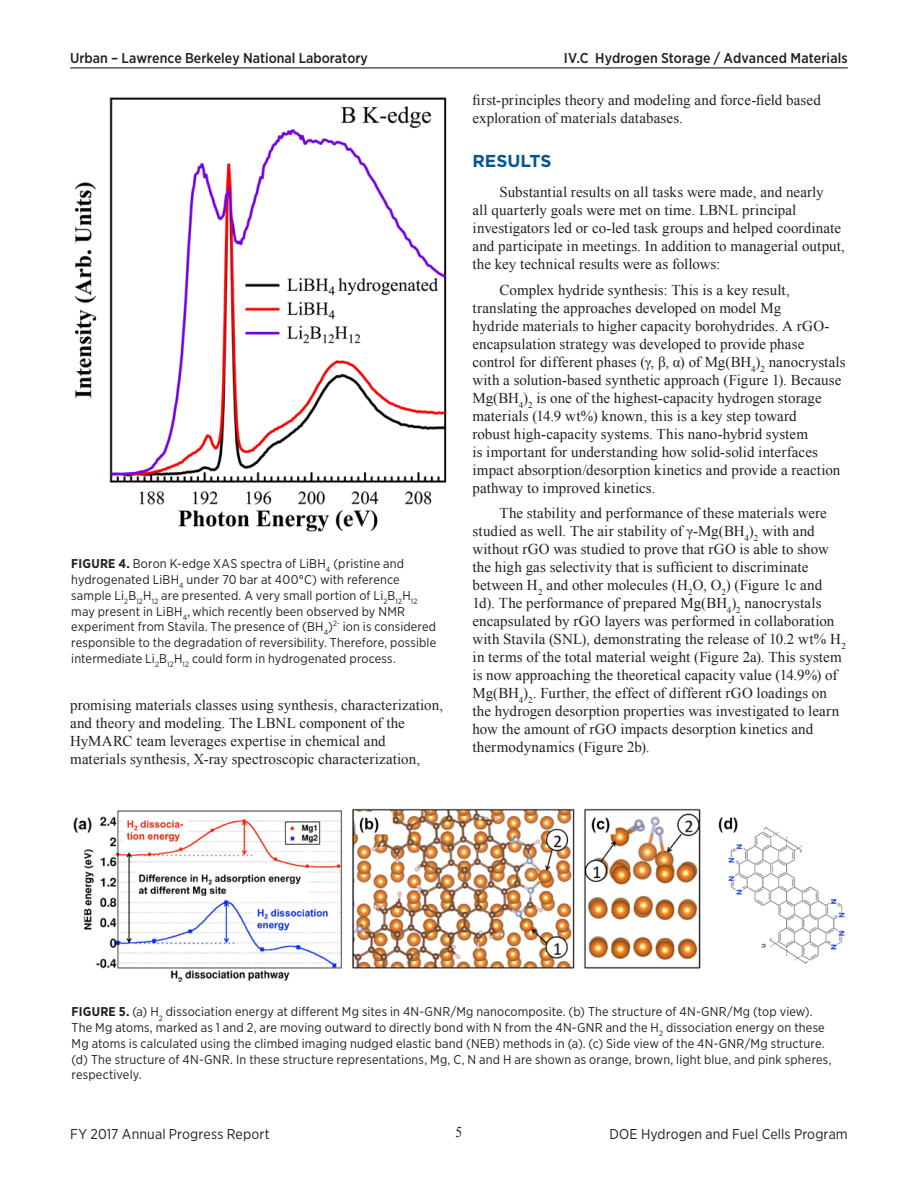
<style>
.page{position:relative;width:918px;height:1188px;background:#fff}
.page>*{position:absolute;margin:0;border:0;box-sizing:border-box;transform-origin:0 0}
._1_Object_Head_Blue{font:700 17.25px "Gotham";color:#005990}
._1_Body_text{font:15px/18px "Times New Roman";letter-spacing:.005em;color:#231f20}
._1_Body_text-2{font:15px "Times New Roman";letter-spacing:.005em;color:#231f20;scale:.9 1}
.t1{font:500 14.25px "Gotham Narrow";color:#231f20}
.t2{font:14.25px "Gotham Narrow";letter-spacing:.01em;color:#231f20}
._1_FigureTitle{font:12.75px/15.8px "Gotham Narrow";letter-spacing:.01em;color:#231f20}
._1_FigureTitle-2{font:7.65px "Gotham Narrow";color:#231f20}
.s1{font-weight:700;color:#222}
.s2{font-weight:700}
.s3{color:#000}
</style>
<div class="page">
<hr style="left:70px;top:67px;width:778px;height:1px;background:#231f20">
<img style="left:74px;top:97px;width:373px;height:435px">
<img style="left:73px;top:808px;width:772px;height:173px">
<p class="t1" style="left:70px;top:49px;width:299px">Urban – Lawrence Berkeley National Laboratory</p>
<p class="t1" style="left:564px;top:49px;width:285px">IV.C Hydrogen Storage / Advanced Materials</p>
<p class="_1_FigureTitle" style="left:71px;top:556px;width:348px"><span class="s1">FIGURE 4</span><span class="s2">.</span> Boron K-edge XAS spectra of LiBH<sub>4</sub> (pristine and hydrogenated LiBH<sub>4</sub> under 70 bar at 400<span class="s3">°</span>C) with reference sample Li<sub>2</sub>B<sub>12</sub>H<sub>12</sub> are presented. A very small portion of Li<sub>2</sub>B<sub>12</sub>H<sub>12 </sub>may present in LiBH<sub>4</sub>,which recently been observed by NMR experiment from Stavila. The presence of (BH<sub>4</sub>)</p>
<p class="_1_FigureTitle-2" style="left:333px;top:618px;width:8px">2-</p>
<p class="_1_FigureTitle" style="left:71px;top:619px;width:367px;text-align:justify;text-indent:272px">ion is considered responsible to the degradation of reversibility. Therefore, possible intermediate Li<sub>2</sub>B<sub>12</sub>H<sub>12</sub> could form in hydrogenated process.</p>
<p class="_1_Body_text" style="left:70px;top:696px;width:375px">promising materials classes using synthesis, characterization, and theory and modeling. The LBNL component of the HyMARC team leverages expertise in chemical and materials synthesis, X-ray spectroscopic characterization,</p>
<p class="_1_Body_text" style="left:472px;top:91px;width:350px">first-principles theory and modeling and force-field based exploration of materials databases.</p>
<p class="_1_Object_Head_Blue" style="left:472px;top:150px;width:81px">RESULTS</p>
<p class="_1_Body_text" style="left:472px;top:183px;width:374px;text-indent:27px">Substantial results on all tasks were made, and nearly<br>all quarterly goals were met on time. LBNL principal investigators led or co-led task groups and helped coordinate and participate in meetings. In addition to managerial output, the key technical results were as follows:</p>
<p class="_1_Body_text" style="left:472px;top:281px;width:375px;text-indent:27px">Complex hydride synthesis: This is a key result, translating the approaches developed on model Mg<br>hydride materials to higher capacity borohydrides. A rGO&shy;encapsulation strategy was developed to provide phase control for different phases (γ, β, α) of Mg(BH<sub>4</sub>)<sub>2</sub> nanocrystals with a solution-based synthetic approach (Figure 1). Because Mg(BH<sub>4</sub>)<sub>2</sub> is one of the highest-capacity hydrogen storage materials (14.9 wt%) known, this is a key step toward<br>robust high-capacity systems. This nano-hybrid system<br>is important for understanding how solid-solid interfaces impact absorption/desorption kinetics and provide a reaction pathway to improved kinetics.</p>
<p class="_1_Body_text" style="left:472px;top:504px;width:375px;text-indent:27px">The stability and performance of these materials were studied as well. The air stability of γ-Mg(BH<sub>4</sub>)<sub>2</sub> with and without rGO was studied to prove that rGO is able to show the high gas selectivity that is sufficient to discriminate between H<sub>2</sub> and other molecules (H<sub>2</sub>O, O<sub>2</sub>) (Figure 1c and 1d). The performance of prepared Mg(BH<sub>4</sub>)<sub>2</sub> nanocrystals encapsulated by rGO layers was performed in collaboration with Stavila (SNL), demonstrating the release of 10.2 wt% H<sub>2 </sub>in terms of the total material weight (Figure 2a). This system is now approaching the theoretical capacity value (14.9%) of Mg(BH<sub>4</sub>)<sub>2</sub>. Further, the effect of different rGO loadings on the hydrogen desorption properties was investigated to learn how the amount of rGO impacts desorption kinetics and thermodynamics (Figure 2b).</p>
<p class="_1_FigureTitle" style="left:72px;top:1004px;width:761px"><span class="s2">FIGURE 5.</span> (a) H<sub>2</sub> dissociation energy at different Mg sites in 4N-GNR/Mg nanocomposite. (b) The structure of 4N-GNR/Mg (top view).<br>The Mg atoms, marked as 1 and 2, are moving outward to directly bond with N from the 4N-GNR and the H<sub>2</sub> dissociation energy on these Mg atoms is calculated using the climbed imaging nudged elastic band (NEB) methods in (a). (c) Side view of the 4N-GNR/Mg structure. (d) The structure of 4N-GNR. In these structure representations, Mg, C, N and H are shown as orange, brown, light blue, and pink spheres, respectively.</p>
<p class="t2" style="left:70px;top:1125px;width:201px">FY 2017 Annual Progress Report</p>
<p class="_1_Body_text-2" style="left:456px;top:1122px;width:9px">5</p>
<p class="t2" style="left:610px;top:1125px;width:240px">DOE Hydrogen and Fuel Cells Program</p>
</div>
